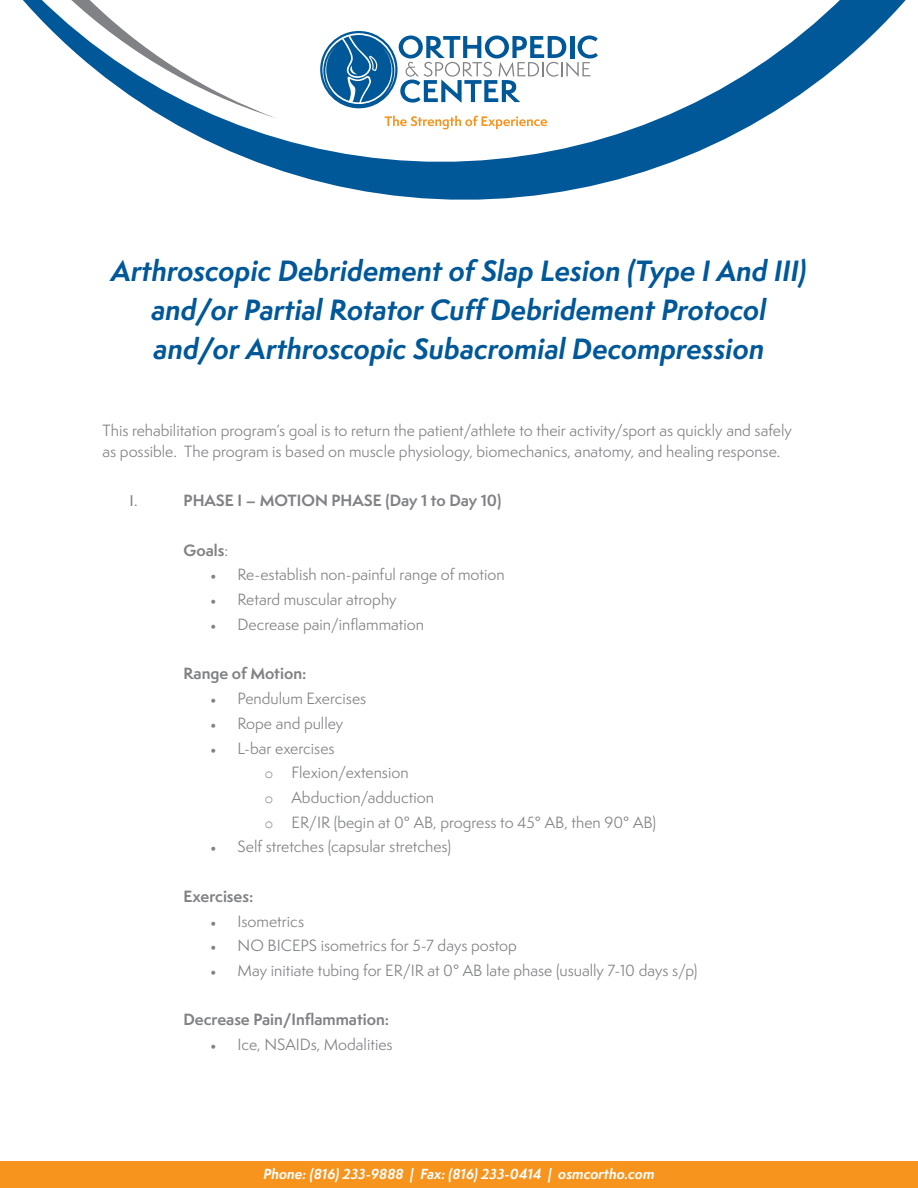
<style>
.page{position:relative;width:918px;height:1188px;background:#fff}
.page>*{position:absolute;margin:0;border:0;box-sizing:border-box;transform-origin:0 0}
.t1{font:italic 700 27px/39px "Semplicita Pro";color:#005899;text-align:center}
.No_Spacing{font:15px/21px "Semplicita Pro";color:#808285}
.No_Spacing-2{font:700 15px "Semplicita Pro";color:#808285}
.t2{font:15px "Helvetica";color:#808285}
.t3{font:italic 700 13.5px "Semplicita Pro";color:#fff}
.s1{font-weight:400}
.s2{font-family:"Minion Pro"}
.s3{font-family:"Courier New"}
</style>
<div class="page">
<div style="left:0;top:1161px;width:918px;height:27px;background:#f7941e"></div>
<svg style="left:23px;top:0;width:883px;height:200px"></svg>
<p class="t1" style="left:111px;top:251px;width:697px">Arthroscopic Debridement of Slap Lesion (Type I And III) and/or Partial Rotator Cuff Debridement Protocol</p>
<p class="t1" style="left:154px;top:329px;width:612px">and/or Arthroscopic Subacromial Decompression</p>
<p class="No_Spacing" style="left:103px;top:420px;width:691px">This rehabilitation program’s goal is to return the patient/athlete to their activity/sport as quickly and safely as possible. The program is based on muscle physiology, biomechanics, anatomy, and healing response.</p>
<p class="t2" style="left:130px;top:490px;width:10px">I.</p>
<p class="No_Spacing-2" style="left:184px;top:489px;width:319px">PHASE I – MOTION PHASE (Day 1 to Day 10)</p>
<p class="No_Spacing-2" style="left:184px;top:539px;width:46px">Goals<span class="s1">:</span></p>
<p class="No_Spacing" style="left:211px;top:564px;width:296px"><span class="s2">•</span> Re-establish non-painful range of motion</p>
<p class="No_Spacing" style="left:211px;top:589px;width:187px"><span class="s2">•</span> Retard muscular atrophy</p>
<p class="No_Spacing" style="left:211px;top:614px;width:215px"><span class="s2">•</span> Decrease pain/inflammation</p>
<p class="No_Spacing-2" style="left:184px;top:663px;width:124px">Range of Motion:</p>
<p class="No_Spacing" style="left:211px;top:688px;width:157px"><span class="s2">•</span> Pendulum Exercises</p>
<p class="No_Spacing" style="left:211px;top:712px;width:134px"><span class="s2">•</span> Rope and pulley</p>
<p class="No_Spacing" style="left:211px;top:737px;width:126px"><span class="s2">•</span> L-bar exercises</p>
<p class="No_Spacing" style="left:265px;top:762px;width:146px"><span class="s3">o</span> Flexion/extension</p>
<p class="No_Spacing" style="left:265px;top:787px;width:171px"><span class="s3">o</span> Abduction/adduction</p>
<p class="No_Spacing" style="left:265px;top:811px;width:393px"><span class="s3">o</span> ER/IR (begin at 0° AB, progress to 45° AB, then 90° AB)</p>
<p class="No_Spacing" style="left:211px;top:836px;width:242px"><span class="s2">•</span> Self stretches (capsular stretches)</p>
<p class="No_Spacing-2" style="left:184px;top:885px;width:71px">Exercises:</p>
<p class="No_Spacing" style="left:211px;top:910px;width:95px"><span class="s2">•</span> Isometrics</p>
<p class="No_Spacing" style="left:211px;top:935px;width:308px"><span class="s2">•</span> NO BICEPS isometrics for 5-7 days postop</p>
<p class="No_Spacing" style="left:211px;top:960px;width:489px"><span class="s2">•</span> May initiate tubing for ER/IR at 0° AB late phase (usually 7-10 days s/p)</p>
<p class="No_Spacing-2" style="left:184px;top:1009px;width:207px">Decrease Pain/Inflammation:</p>
<p class="No_Spacing" style="left:211px;top:1034px;width:184px"><span class="s2">•</span> Ice, NSAIDs, Modalities</p>
<p class="t3" style="left:264px;top:1164px;width:392px">Phone: (816) 233-9888 | Fax: (816) 233-0414 | osmcortho.com</p>
</div>
